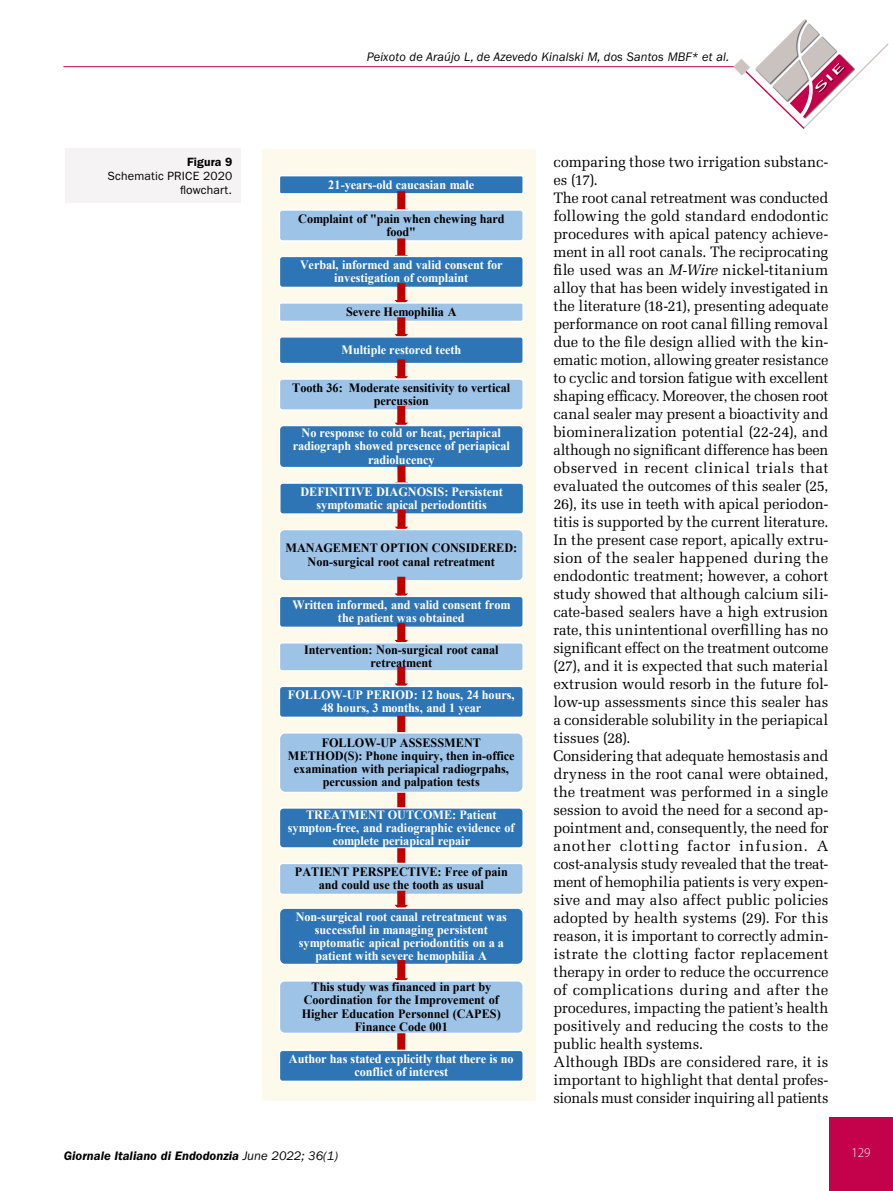
<style>
.page{position:relative;width:893px;height:1191px;background:#fff}
.page>*{position:absolute;margin:0;border:0;box-sizing:border-box;transform-origin:0 0}
.t1{font:15.15px/18px "Melior LT Std";letter-spacing:-.005em;color:#000}
.t2{font:300 13.5px "Myriad Pro";color:#fff}
.t3{font:italic 12.75px "ITC Franklin Gothic Std";letter-spacing:.01em;color:#000}
.t4{font:italic 600 12.75px "ITC Franklin Gothic Std";color:#000}
.t5{font:700 12.6px/13.2px "Times New Roman";letter-spacing:-.005em;color:#fff;text-align:center;scale:.96 1}
.t6{font:700 12.6px/13.2px "Times New Roman";letter-spacing:-.005em;color:#000;text-align:center;scale:.96 1}
.t7{font:12px/13.5px "ITC Franklin Gothic Std";letter-spacing:.015em;color:#000;text-align:right}
.t8{font:600 12px "ITC Franklin Gothic Std";letter-spacing:.015em;color:#000}
.s1{font-weight:400}
.s2{font-style:italic}
</style>
<div class="page">
<div style="left:829px;top:1118px;width:64px;height:73px;background:#c4014b"></div>
<hr style="left:63px;top:66px;width:678px;height:1px;background:#c4014b">
<svg style="left:734px;top:19px;width:155px;height:110px"></svg>
<div style="left:262px;top:149px;width:273px;height:951px;background:#fdfaec"></div>
<div style="left:279px;top:175px;width:245px;height:19px;background:#2e75b6;border:1px solid #fff;border-radius:2px"></div>
<svg style="left:395px;top:191px;width:13px;height:18px"></svg>
<div style="left:279px;top:209px;width:245px;height:33px;background:#9dc3e6;border:1px solid #fff;border-radius:3px"></div>
<svg style="left:395px;top:238px;width:13px;height:18px"></svg>
<div style="left:279px;top:256px;width:245px;height:32px;background:#2e75b6;border:1px solid #fff;border-radius:3px"></div>
<svg style="left:395px;top:283px;width:13px;height:19px"></svg>
<div style="left:279px;top:302px;width:245px;height:20px;background:#9dc3e6;border:1px solid #fff;border-radius:2px"></div>
<svg style="left:395px;top:317px;width:13px;height:19px"></svg>
<div style="left:279px;top:336px;width:245px;height:28px;background:#2e75b6;border:1px solid #fff;border-radius:3px"></div>
<svg style="left:395px;top:359px;width:13px;height:19px"></svg>
<div style="left:279px;top:378px;width:245px;height:33px;background:#9dc3e6;border:1px solid #fff;border-radius:3px"></div>
<svg style="left:395px;top:406px;width:13px;height:19px"></svg>
<div style="left:279px;top:425px;width:245px;height:43px;background:#2e75b6;border:1px solid #fff;border-radius:4px"></div>
<svg style="left:395px;top:465px;width:13px;height:17px"></svg>
<div style="left:279px;top:482px;width:245px;height:33px;background:#2e75b6;border:1px solid #fff;border-radius:3px"></div>
<svg style="left:395px;top:510px;width:13px;height:19px"></svg>
<div style="left:279px;top:529px;width:245px;height:52px;background:#9dc3e6;border:1px solid #fff;border-radius:5px"></div>
<svg style="left:395px;top:577px;width:13px;height:18px"></svg>
<div style="left:279px;top:595px;width:245px;height:33px;background:#2e75b6;border:1px solid #fff;border-radius:3px"></div>
<svg style="left:395px;top:623px;width:13px;height:19px"></svg>
<div style="left:279px;top:642px;width:245px;height:29px;background:#9dc3e6;border:1px solid #fff;border-radius:3px"></div>
<svg style="left:395px;top:667px;width:13px;height:18px"></svg>
<div style="left:279px;top:685px;width:245px;height:33px;background:#2e75b6;border:1px solid #fff;border-radius:3px"></div>
<svg style="left:395px;top:716px;width:13px;height:16px"></svg>
<div style="left:279px;top:732px;width:245px;height:61px;background:#9dc3e6;border:1px solid #fff;border-radius:6px"></div>
<svg style="left:395px;top:792px;width:13px;height:15px"></svg>
<div style="left:279px;top:807px;width:245px;height:41px;background:#2e75b6;border:1px solid #fff;border-radius:4px"></div>
<svg style="left:395px;top:848px;width:13px;height:14px"></svg>
<div style="left:279px;top:862px;width:245px;height:33px;background:#9dc3e6;border:1px solid #fff;border-radius:3px"></div>
<svg style="left:395px;top:890px;width:13px;height:17px"></svg>
<div style="left:279px;top:907px;width:245px;height:58px;background:#2e75b6;border:1px solid #fff;border-radius:6px"></div>
<svg style="left:395px;top:960px;width:13px;height:20px"></svg>
<div style="left:279px;top:980px;width:245px;height:54px;background:#9dc3e6;border:1px solid #fff;border-radius:5px"></div>
<svg style="left:395px;top:1033px;width:13px;height:16px"></svg>
<div style="left:279px;top:1049px;width:245px;height:33px;background:#2e75b6;border:1px solid #fff;border-radius:3px"></div>
<div style="left:65px;top:149px;width:176px;height:54px;background:#f5f3f3"></div>
<p class="t3" style="left:367px;top:49px;width:364px">Peixoto de Araújo L, de Azevedo Kinalski M, dos Santos MBF* et al.</p>
<p class="t8" style="left:187px;top:155px;width:47px">Figura 9</p>
<p class="t7" style="left:107px;top:169px;width:126px">Schematic PRICE 2020 flowchart.</p>
<p class="t5" style="left:328px;top:177px;width:154px">21-years-old caucasian male</p>
<p class="t6" style="left:298px;top:211px;width:216px">Complaint of "pain when chewing hard food"</p>
<p class="t5" style="left:300px;top:258px;width:213px">Verbal, informed and valid consent for investigation of complaint</p>
<p class="t6" style="left:346px;top:305px;width:117px">Severe Hemophilia A</p>
<p class="t5" style="left:341px;top:343px;width:126px">Multiple restored teeth</p>
<p class="t6" style="left:292px;top:381px;width:229px">Tooth 36: Moderate sensitivity to vertical percussion</p>
<p class="t5" style="left:293px;top:426px;width:228px">No response to cold or heat, periapical radiograph showed presence of periapical radiolucency</p>
<p class="t5" style="left:300px;top:485px;width:212px">DEFINITIVE DIAGNOSIS: Persistent symptomatic apical periodontitis</p>
<p class="t6" style="left:285px;top:541px;width:243px">MANAGEMENT OPTION CONSIDERED:<br>Non-surgical root canal retreatment</p>
<p class="t5" style="left:292px;top:598px;width:229px">Written informed, and valid consent from the patient was obtained</p>
<p class="t6" style="left:304px;top:643px;width:204px">Intervention: Non-surgical root canal retreatment</p>
<p class="t5" style="left:288px;top:688px;width:237px">FOLLOW-UP PERIOD: 12 hous, 24 hours,<br>48 hours, 3 months, and 1 year</p>
<p class="t6" style="left:288px;top:735px;width:238px">FOLLOW-UP ASSESSMENT METHOD(S): Phone inquiry, then in-office examination with periapical radiogrpahs, percussion and palpation tests</p>
<p class="t5" style="left:288px;top:807px;width:238px">TREATMENT OUTCOME: Patient sympton-free, and radiographic evidence of complete periapical repair</p>
<p class="t6" style="left:295px;top:865px;width:223px">PATIENT PERSPECTIVE: Free of pain and could use the tooth as usual</p>
<p class="t5" style="left:296px;top:909px;width:221px">Non-surgical root canal retreatment was successful in managing persistent symptomatic apical periodontitis on a a patient with severe hemophilia A</p>
<p class="t6" style="left:302px;top:980px;width:209px">This study was financed in part by<br>Coordination for the Improvement of<br>Higher Education Personnel (CAPES)<br>Finance Code 001</p>
<p class="t5" style="left:289px;top:1052px;width:235px">Author has stated explicitly that there is no conflict of interest</p>
<p class="t4" style="left:64px;top:1148px;width:276px">Giornale Italiano di Endodonzia <span class="s1">June 2022; 36(1)</span></p>
<p class="t1" style="left:553px;top:153px;width:277px">comparing those two irrigation substanc&shy;es (17).<br>The root canal retreatment was conducted following the gold standard endodontic procedures with apical patency achieve&shy;ment in all root canals. The reciprocating file used was an <span class="s2">M-Wire</span> nickel-titanium alloy that has been widely investigated in the literature (18-21), presenting adequate performance on root canal filling removal due to the file design allied with the kin&shy;ematic motion, allowing greater resistance to cyclic and torsion fatigue with excellent shaping efficacy. Moreover, the chosen root canal sealer may present a bioactivity and biomineralization potential (22-24), and although no significant difference has been observed in recent clinical trials that evaluated the outcomes of this sealer (25, 26), its use in teeth with apical periodon&shy;titis is supported by the current literature.<br>In the present case report, apically extru&shy;sion of the sealer happened during the endodontic treatment; however, a cohort study showed that although calcium sili&shy;cate-based sealers have a high extrusion rate, this unintentional overfilling has no significant effect on the treatment outcome (27), and it is expected that such material extrusion would resorb in the future fol&shy;low-up assessments since this sealer has a considerable solubility in the periapical tissues (28).<br>Considering that adequate hemostasis and dryness in the root canal were obtained, the treatment was performed in a single session to avoid the need for a second ap&shy;pointment and, consequently, the need for another clotting factor infusion. A cost-analysis study revealed that the treat&shy;ment of hemophilia patients is very expen&shy;sive and may also affect public policies adopted by health systems (29). For this reason, it is important to correctly admin&shy;istrate the clotting factor replacement therapy in order to reduce the occurrence of complications during and after the procedures, impacting the patient’s health positively and reducing the costs to the public health systems.<br>Although IBDs are considered rare, it is important to highlight that dental profes&shy;sionals must consider inquiring all patients</p>
<p class="t2" style="left:851px;top:1145px;width:21px">129</p>
</div>
